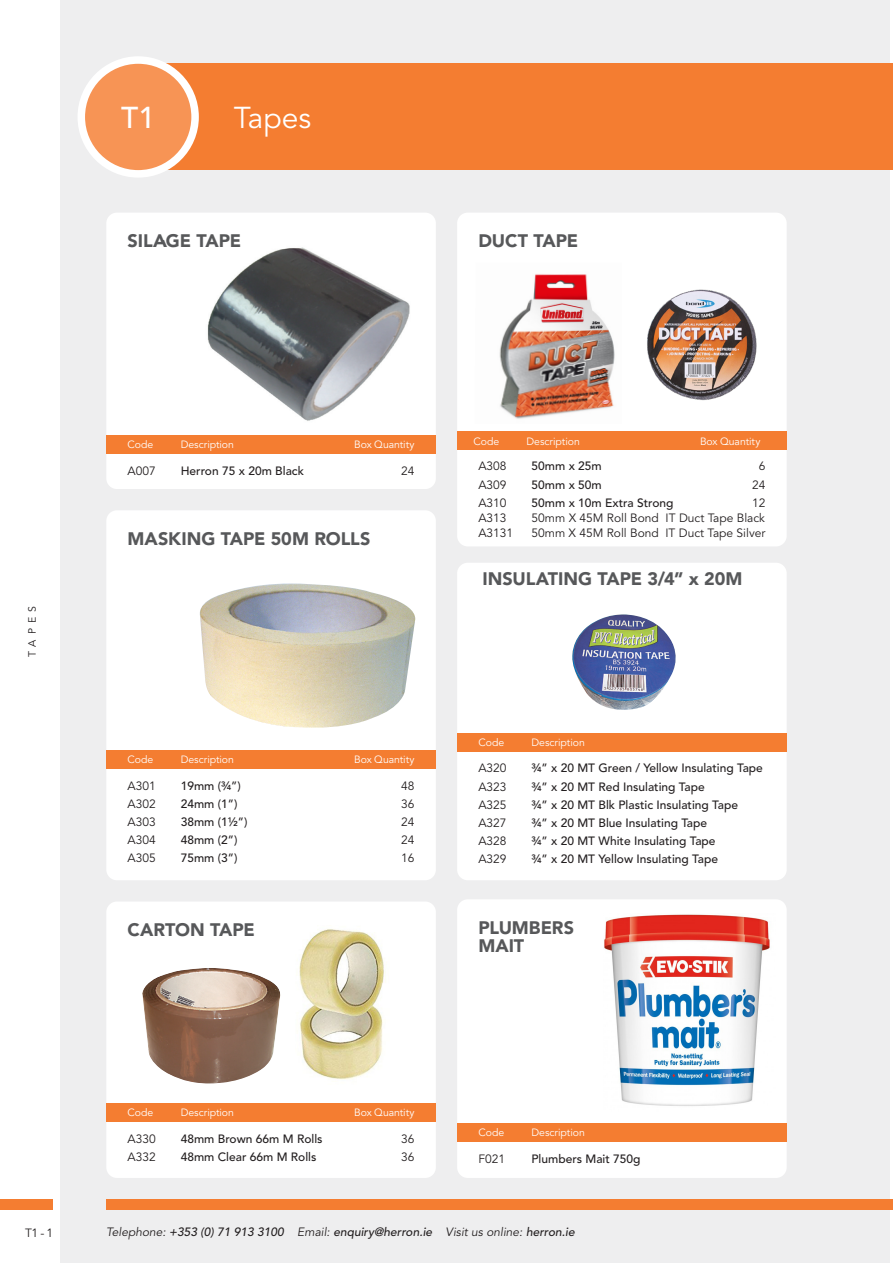
<style>
.page{position:relative;width:893px;height:1263px;background:#fff}
.page>*{position:absolute;margin:0;border:0;box-sizing:border-box;transform-origin:0 0}
.t1{font:30px "Avenir LT Std";color:#fff}
.t2{font:500 30px "Avenir LT Std";color:#fff}
.t3{font:900 18px "Avenir LT Std";letter-spacing:-.005em;color:#57585a}
.t4{font:500 12px "Avenir LT Std";color:#231f20}
.t5{font:12px "Avenir LT Std";color:#231f20}
.t6{font:italic 500 12px "Avenir LT Std";color:#231f20}
.t7{font:12px "Avenir";color:#231f20}
.t8{font:10.5px "Avenir LT Std";letter-spacing:-.005em;color:#fff}
.t9{font:10.5px "Avenir LT Std";letter-spacing:.5em;color:#231f20}
.s1{font-weight:400}
</style>
<div class="page">
<div style="left:61px;top:0;width:829px;height:1263px;background:#eeeeef"></div>
<div style="left:106px;top:1199px;width:787px;height:11px;background:#f47d31"></div>
<div style="left:0;top:1199px;width:53px;height:11px;background:#f47d31"></div>
<div style="left:138px;top:64px;width:755px;height:106px;background:#f47d31"></div>
<div style="left:81px;top:60px;width:114px;height:114px;background:#f79455;border-radius:50%"></div>
<div style="left:78px;top:56px;width:121px;height:122px;border:8px solid #fff;border-radius:50%"></div>
<div style="left:106px;top:510px;width:330px;height:370px;background:#fff;border-radius:11px"></div>
<div style="left:457px;top:563px;width:330px;height:317px;background:#fff;border-radius:11px"></div>
<div style="left:106px;top:213px;width:330px;height:276px;background:#fff;border-radius:11px"></div>
<div style="left:457px;top:213px;width:330px;height:333px;background:#fff;border-radius:11px"></div>
<div style="left:106px;top:901px;width:330px;height:277px;background:#fff;border-radius:11px"></div>
<div style="left:106px;top:751px;width:330px;height:18px;background:#f47d31"></div>
<div style="left:457px;top:733px;width:330px;height:19px;background:#f47d31"></div>
<div style="left:457px;top:432px;width:330px;height:18px;background:#f47d31"></div>
<div style="left:106px;top:436px;width:330px;height:18px;background:#f47d31"></div>
<img style="left:207px;top:247px;width:203px;height:174px">
<img style="left:200px;top:583px;width:216px;height:145px">
<img style="left:142px;top:968px;width:118px;height:116px">
<img style="left:499px;top:274px;width:116px;height:145px">
<img style="left:572px;top:614px;width:104px;height:96px">
<img style="left:260px;top:929px;width:126px;height:151px">
<div style="left:106px;top:1104px;width:330px;height:18px;background:#f47d31"></div>
<div style="left:457px;top:899px;width:330px;height:279px;background:#fff;border-radius:11px"></div>
<div style="left:457px;top:1124px;width:330px;height:18px;background:#f47d31"></div>
<img style="left:604px;top:914px;width:166px;height:192px">
<img style="left:647px;top:289px;width:110px;height:112px">
<h1 class="t2" style="left:121px;top:101px;width:35px">T1</h1>
<h1 class="t1" style="left:234px;top:101px;width:79px">Tapes</h1>
<p class="t3" style="left:128px;top:230px;width:115px">SILAGE TAPE</p>
<p class="t3" style="left:478px;top:230px;width:101px">DUCT TAPE</p>
<p class="t9" style="left:26px;top:657px;width:53px;rotate:-90deg">TAPES</p>
<p class="t8" style="left:128px;top:439px;width:27px">Code</p>
<p class="t8" style="left:181px;top:439px;width:55px">Description</p>
<p class="t8" style="left:354px;top:439px;width:62px">Box Quantity</p>
<p class="t5" style="left:128px;top:464px;width:30px">A007</p>
<p class="t4" style="left:181px;top:464px;width:125px">Herron 75 x 20m Black</p>
<p class="t5" style="left:401px;top:464px;width:15px">24</p>
<p class="t3" style="left:128px;top:528px;width:244px">MASKING TAPE 50M ROLLS</p>
<p class="t8" style="left:473px;top:435px;width:27px">Code</p>
<p class="t8" style="left:527px;top:435px;width:55px">Description</p>
<p class="t8" style="left:700px;top:435px;width:62px">Box Quantity</p>
<p class="t5" style="left:478px;top:459px;width:30px">A308</p>
<p class="t4" style="left:531px;top:459px;width:72px">50mm x 25m</p>
<p class="t5" style="left:759px;top:459px;width:8px">6</p>
<p class="t5" style="left:478px;top:478px;width:30px">A309</p>
<p class="t4" style="left:531px;top:477px;width:72px">50mm x 50m</p>
<p class="t5" style="left:752px;top:478px;width:15px">24</p>
<p class="t5" style="left:478px;top:496px;width:30px">A310</p>
<p class="t4" style="left:531px;top:496px;width:144px">50mm x 10m Extra Strong</p>
<p class="t5" style="left:752px;top:496px;width:15px">12</p>
<p class="t5" style="left:478px;top:511px;width:30px">A313</p>
<p class="t5" style="left:531px;top:511px;width:235px">50mm X 45M Roll Bond IT Duct Tape Black</p>
<p class="t5" style="left:478px;top:526px;width:36px">A3131</p>
<p class="t5" style="left:531px;top:526px;width:235px">50mm X 45M Roll Bond IT Duct Tape Silver</p>
<p class="t3" style="left:482px;top:568px;width:262px">INSULATING TAPE 3/4” x 20M</p>
<p class="t8" style="left:128px;top:754px;width:27px">Code</p>
<p class="t8" style="left:181px;top:754px;width:55px">Description</p>
<p class="t8" style="left:354px;top:754px;width:62px">Box Quantity</p>
<p class="t5" style="left:128px;top:779px;width:30px">A301</p>
<p class="t4" style="left:181px;top:779px;width:62px">19mm (3/4”)</p>
<p class="t5" style="left:401px;top:779px;width:15px">48</p>
<p class="t5" style="left:128px;top:797px;width:30px">A302</p>
<p class="t4" style="left:181px;top:797px;width:58px">24mm (1”)</p>
<p class="t5" style="left:401px;top:797px;width:15px">36</p>
<p class="t5" style="left:128px;top:815px;width:30px">A303</p>
<p class="t4" style="left:181px;top:815px;width:68px">38mm (11/2”)</p>
<p class="t5" style="left:401px;top:815px;width:15px">24</p>
<p class="t5" style="left:128px;top:833px;width:30px">A304</p>
<p class="t4" style="left:181px;top:833px;width:58px">48mm (2”)</p>
<p class="t5" style="left:401px;top:833px;width:15px">24</p>
<p class="t5" style="left:128px;top:851px;width:30px">A305</p>
<p class="t4" style="left:181px;top:851px;width:58px">75mm (3”)</p>
<p class="t5" style="left:401px;top:851px;width:15px">16</p>
<p class="t3" style="left:128px;top:919px;width:129px">CARTON TAPE</p>
<p class="t8" style="left:478px;top:736px;width:27px">Code</p>
<p class="t8" style="left:531px;top:736px;width:55px">Description</p>
<p class="t5" style="left:478px;top:761px;width:30px">A320</p>
<p class="t4" style="left:531px;top:761px;width:233px">3/4” x 20 MT Green / Yellow Insulating Tape</p>
<p class="t5" style="left:478px;top:779px;width:30px">A323</p>
<p class="t4" style="left:531px;top:779px;width:175px">3/4” x 20 MT Red Insulating Tape</p>
<p class="t5" style="left:478px;top:798px;width:30px">A325</p>
<p class="t4" style="left:531px;top:798px;width:208px">3/4” x 20 MT Blk Plastic Insulating Tape</p>
<p class="t5" style="left:478px;top:816px;width:30px">A327</p>
<p class="t4" style="left:531px;top:816px;width:177px">3/4” x 20 MT Blue Insulating Tape</p>
<p class="t5" style="left:478px;top:834px;width:30px">A328</p>
<p class="t4" style="left:531px;top:834px;width:186px">3/4” x 20 MT White Insulating Tape</p>
<p class="t5" style="left:478px;top:852px;width:30px">A329</p>
<p class="t4" style="left:531px;top:852px;width:188px">3/4” x 20 MT Yellow Insulating Tape</p>
<p class="t3" style="left:478px;top:917px;width:97px">PLUMBERS</p>
<p class="t3" style="left:478px;top:935px;width:47px">MAIT</p>
<p class="t7" style="left:25px;top:1226px;width:29px">T1 - 1</p>
<p class="t8" style="left:128px;top:1107px;width:27px">Code</p>
<p class="t8" style="left:181px;top:1107px;width:55px">Description</p>
<p class="t8" style="left:354px;top:1107px;width:62px">Box Quantity</p>
<p class="t5" style="left:128px;top:1132px;width:30px">A330</p>
<p class="t4" style="left:181px;top:1132px;width:143px">48mm Brown 66m M Rolls</p>
<p class="t5" style="left:401px;top:1132px;width:15px">36</p>
<p class="t5" style="left:128px;top:1150px;width:30px">A332</p>
<p class="t4" style="left:181px;top:1150px;width:137px">48mm Clear 66m M Rolls</p>
<p class="t5" style="left:401px;top:1150px;width:15px">36</p>
<p class="t8" style="left:478px;top:1126px;width:27px">Code</p>
<p class="t8" style="left:531px;top:1126px;width:55px">Description</p>
<p class="t5" style="left:478px;top:1151px;width:28px">F021</p>
<p class="t4" style="left:531px;top:1151px;width:111px">Plumbers Mait 750g</p>
<p class="t6" style="left:106px;top:1224px;width:470px"><span class="s1">Telephone:</span> +353 (0) 71 913 3100 <span class="s1">Email:</span> enquiry@herron.ie <span class="s1">Visit us online:</span> herron.ie</p>
</div>
